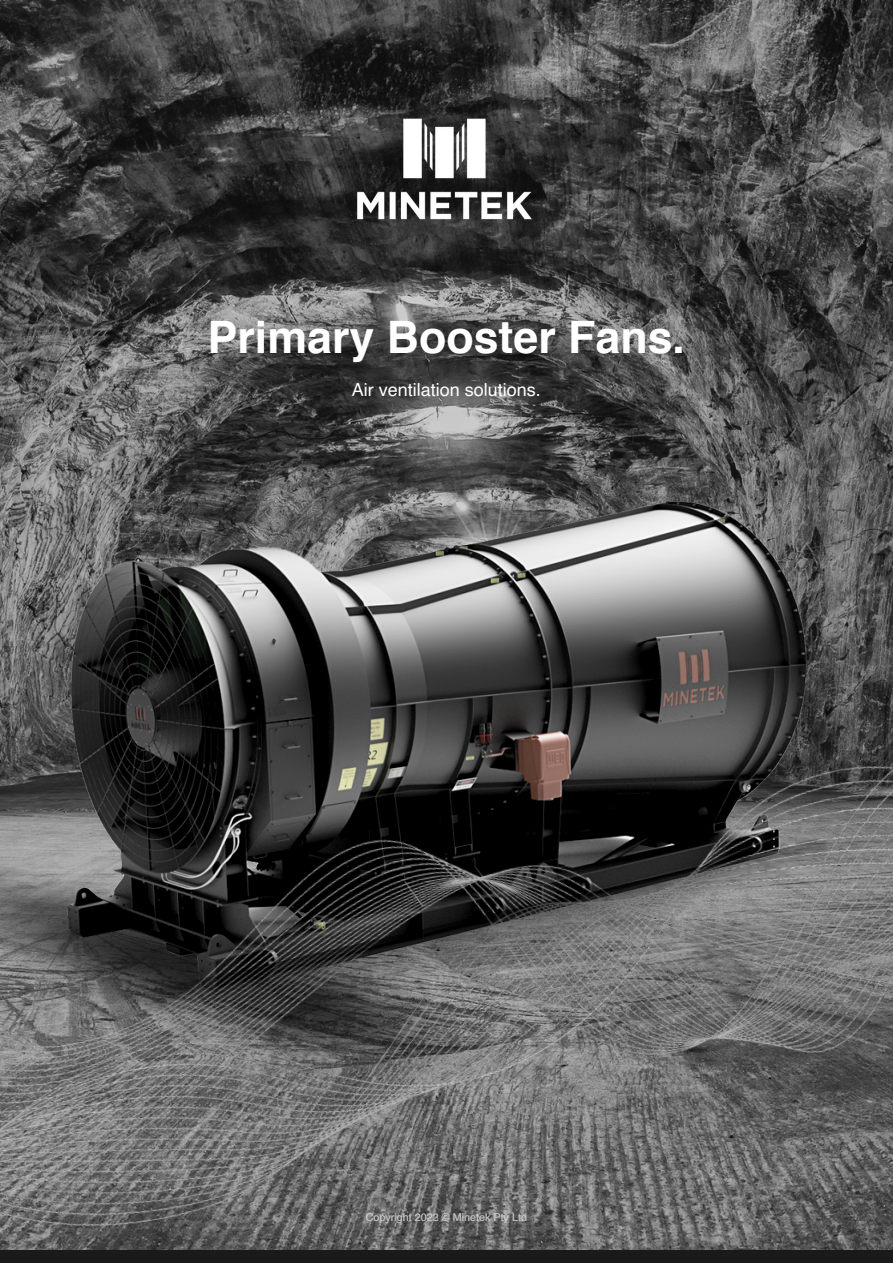
<style>
.page{position:relative;width:893px;height:1264px;background:#fff}
.page>*{position:absolute;margin:0;border:0;box-sizing:border-box;transform-origin:0 0}
.t1{font:700 44.7px "Helvetica";color:#fff}
.t2{font:18px "Helvetica";color:#fff}
.t3{font:10.8px "Helvetica";color:#cfcfcf}
</style>
<div class="page">
<svg style="left:0;top:0;width:892px;height:346px;background:#434343"></svg>
<img style="left:355px;top:117px;width:178px;height:104px">
<img style="left:0;top:346px;width:892px;height:215px">
<img style="left:0;top:561px;width:892px;height:701px">
<img style="left:129px;top:838px;width:711px;height:225px">
<p class="t1" style="left:208px;top:318px;width:479px">Primary Booster Fans.</p>
<p class="t2" style="left:352px;top:382px;width:190px">Air ventilation solutions.</p>
<p class="t3" style="left:365px;top:1212px;width:163px">Copyright 2023 © Minetek Pty Ltd</p>
<p class="t3" style="left:432px;top:1212px;width:8px">2</p>
</div>
